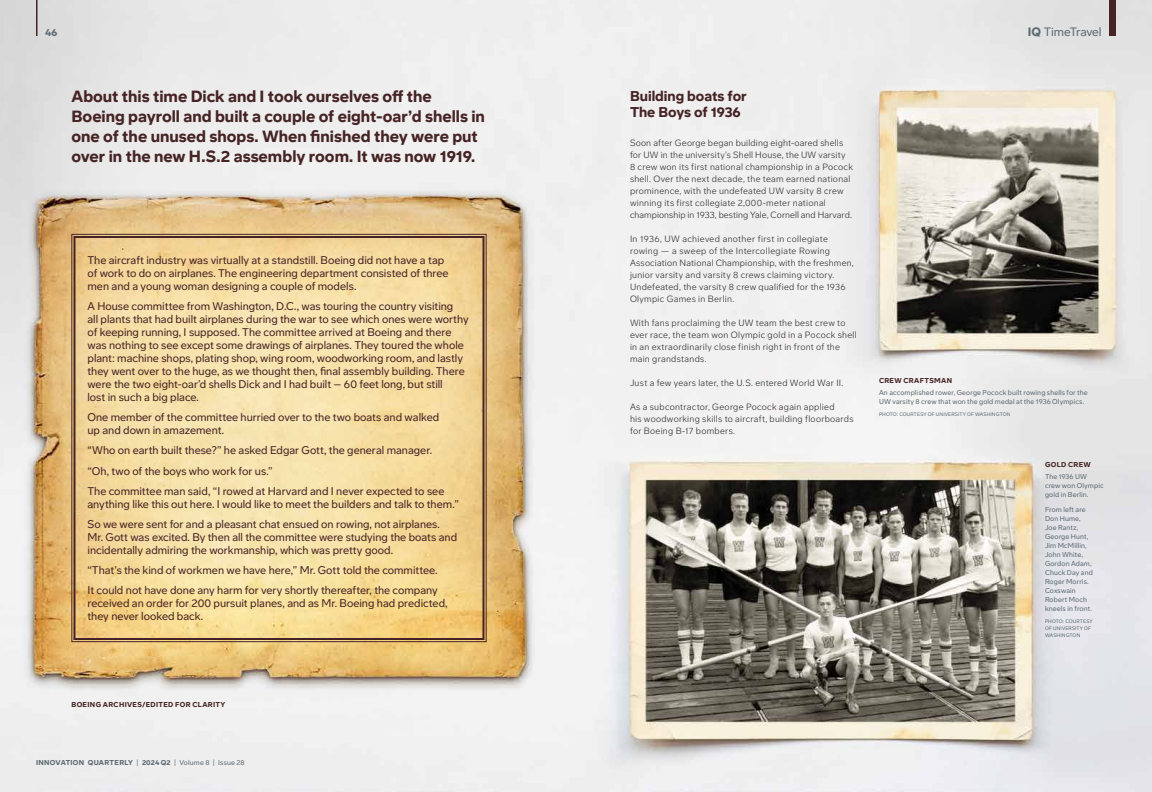
<style>
.page{position:relative;width:1152px;height:792px;background:#fff}
.page>*{position:absolute;margin:0;border:0;box-sizing:border-box;transform-origin:0 0}
.t1{font:900 16px/20px "Boeing Meso";color:#462324}
.t2{font:900 14px/16px "Boeing Meso";color:#462324}
.t3{font:12px "Boeing Meso";letter-spacing:-.01em;color:#5c6971}
.t4{font:11px/13px "Boeing Meso";color:#462324}
.t5{font:900 10px "Boeing Meso";color:#5c6971}
.t6{font:300 9px/12px "Boeing Meso";letter-spacing:.025em;color:#393a39}
.t7{font:7px/9px "Boeing Meso";letter-spacing:.015em;color:#5c6971}
.t8{font:900 7px "Boeing Meso";letter-spacing:.045em;color:#462324}
.t9{font:900 7px "Boeing Meso";letter-spacing:.035em;color:#5c6971}
.t10{font:5px/7px "Boeing Meso";letter-spacing:.02em;color:#5c6971}
.s1{font-weight:900}
.s2{font-weight:400}
</style>
<div class="page">
<img style="left:0;top:0;width:1152px;height:792px">
<svg style="left:71px;top:234px;width:416px;height:408px;background:#f4db9f"></svg>
<div style="left:73px;top:236px;width:412px;height:404px;border:2px solid #462324"></div>
<hr style="left:36px;top:0;width:2px;height:35px;background:#462324">
<div style="left:1110px;top:0;width:6px;height:36px;background:#462324"></div>
<p class="t5" style="left:45px;top:26px;width:14px">46</p>
<p class="t3" style="left:1028px;top:24px;width:75px"><span class="s1">IQ</span> TimeTravel</p>
<h1 class="t1" style="left:71px;top:86px;width:415px">About this time Dick and I took ourselves off the Boeing payroll and built a couple of eight-oar’d shells in one of the unused shops. When finished they were put over in the new H.S.2 assembly room. It was now 1919.</h1>
<p class="t4" style="left:88px;top:253px;width:363px">The aircraft industry was virtually at a standstill. Boeing did not have a tap of work to do on airplanes. The engineering department consisted of three men and a young woman designing a couple of models.</p>
<p class="t4" style="left:88px;top:300px;width:383px">A House committee from Washington, D.C., was touring the country visiting<br>all plants that had built airplanes during the war to see which ones were worthy of keeping running, I supposed. The committee arrived at Boeing and there was nothing to see except some drawings of airplanes. They toured the whole plant: machine shops, plating shop, wing room, woodworking room, and lastly they went over to the huge, as we thought then, final assembly building. There were the two eight-oar’d shells Dick and I had built – 60 feet long, but still<br>lost in such a big place.</p>
<p class="t4" style="left:88px;top:411px;width:353px">One member of the committee hurried over to the two boats and walked up and down in amazement.</p>
<p class="t4" style="left:88px;top:440px;width:358px;line-height:20.2px">“Who on earth built these?” he asked Edgar Gott, the general manager. “Oh, two of the boys who work for us.”<br>The committee man said, “I rowed at Harvard and I never expected to see</p>
<p class="t4" style="left:88px;top:494px;width:373px;line-height:20.2px">anything like this out here. I would like to meet the builders and talk to them.”<br>So we were sent for and a pleasant chat ensued on rowing, not airplanes.</p>
<p class="t4" style="left:88px;top:531px;width:371px">Mr. Gott was excited. By then all the committee were studying the boats and incidentally admiring the workmanship, which was pretty good.</p>
<p class="t4" style="left:88px;top:560px;width:352px;line-height:20.2px">“That’s the kind of workmen we have here,” Mr. Gott told the committee.<br>It could not have done any harm for very shortly thereafter, the company</p>
<p class="t4" style="left:88px;top:597px;width:362px">received an order for 200 pursuit planes, and as Mr. Boeing had predicted, they never looked back.</p>
<p class="t8" style="left:71px;top:700px;width:155px">BOEING ARCHIVES/EDITED FOR CLARITY</p>
<p class="t9" style="left:36px;top:758px;width:210px">INNOVATION QUARTERLY <span class="s2">|</span> 2024 Q2 <span class="s2">| Volume 8 | Issue 28</span></p>
<p class="t2" style="left:630px;top:88px;width:118px">Building boats for<br>The Boys of 1936</p>
<p class="t6" style="left:630px;top:137px;width:224px">Soon after George began building eight-oared shells for UW in the university’s Shell House, the UW varsity 8 crew won its first national championship in a Pocock shell. Over the next decade, the team earned national prominence, with the undefeated UW varsity 8 crew winning its first collegiate 2,000-meter national championship in 1933, besting Yale, Cornell and Harvard.</p>
<p class="t6" style="left:630px;top:233px;width:225px">In 1936, UW achieved another first in collegiate rowing — a sweep of the Intercollegiate Rowing Association National Championship, with the freshmen, junior varsity and varsity 8 crews claiming victory.<br>Undefeated, the varsity 8 crew qualified for the 1936<br>Olympic Games in Berlin.</p>
<p class="t6" style="left:630px;top:317px;width:228px">With fans proclaiming the UW team the best crew to ever race, the team won Olympic gold in a Pocock shell in an extraordinarily close finish right in front of the main grandstands.</p>
<p class="t6" style="left:630px;top:376px;width:215px">Just a few years later, the U.S. entered World War II.</p>
<p class="t6" style="left:630px;top:400px;width:225px">As a subcontractor, George Pocock again applied<br>his woodworking skills to aircraft, building floorboards for Boeing B-17 bombers.</p>
<p class="t8" style="left:879px;top:376px;width:75px">CREW CRAFTSMAN</p>
<p class="t7" style="left:879px;top:388px;width:210px">An accomplished rower, George Pocock built rowing shells for the<br>UW varsity 8 crew that won the gold medal at the 1936 Olympics.</p>
<p class="t10" style="left:879px;top:411px;width:133px">PHOTO: COURTESY OF UNIVERSITY OF WASHINGTON</p>
<p class="t8" style="left:1045px;top:460px;width:47px">GOLD CREW</p>
<p class="t7" style="left:1045px;top:472px;width:60px">The 1936 UW crew won Olympic gold in Berlin.</p>
<p class="t7" style="left:1045px;top:505px;width:49px">From left are<br>Don Hume,<br>Joe Rantz,<br>George Hunt,<br>Jim McMillin,<br>John White,<br>Gordon Adam,<br>Chuck Day and<br>Roger Morris.<br>Coxswain<br>Robert Moch kneels in front.</p>
<p class="t10" style="left:1045px;top:618px;width:49px">PHOTO: COURTESY<br>OF UNIVERSITY OF<br>WASHINGTON</p>
</div>
